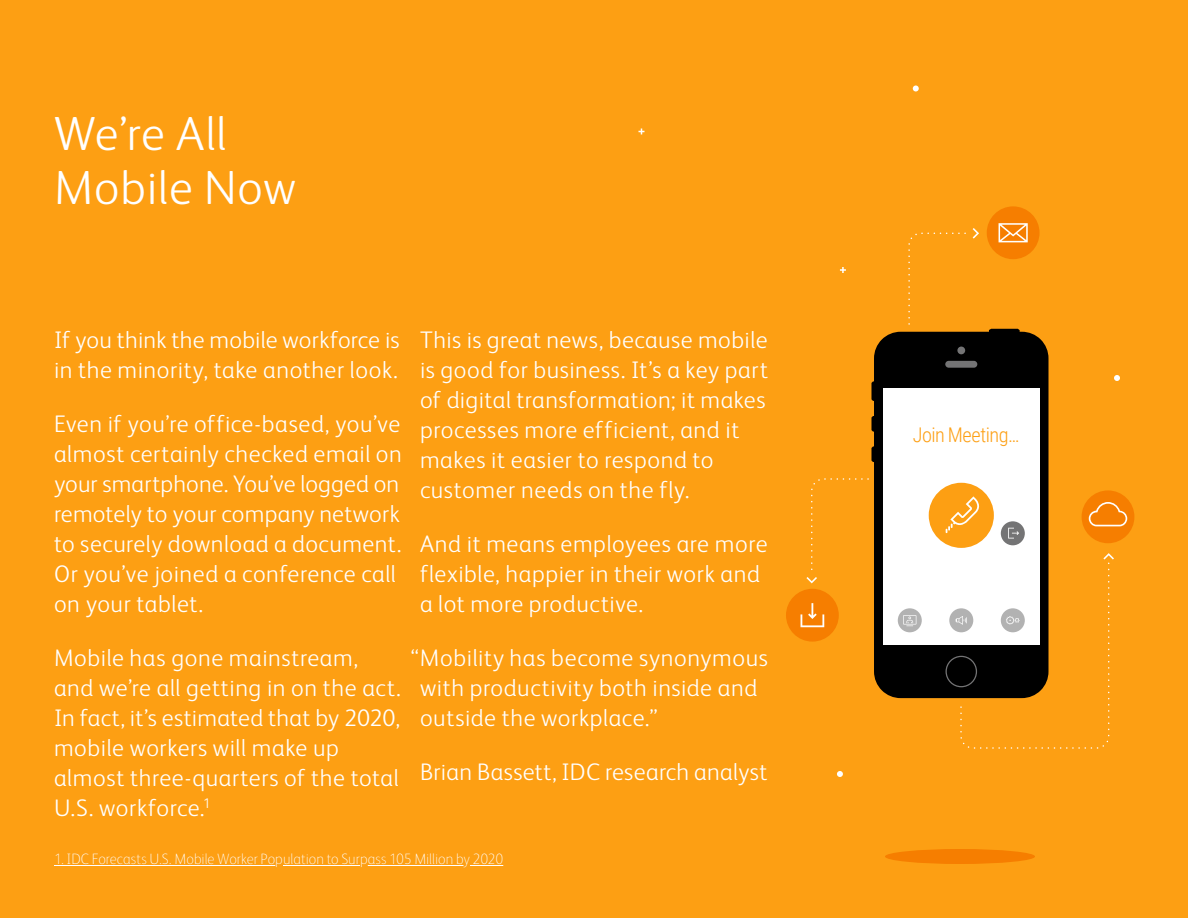
<style>
.page{position:relative;width:1188px;height:918px;background:#fd9f13}
.page>*{position:absolute;margin:0;border:0;box-sizing:border-box;transform-origin:0 0}
.t1{font:300 48px/54px "Xerox Sans";letter-spacing:.015em;color:#fff}
.t2{font:300 24px/30px "Xerox Sans";letter-spacing:.02em;color:#fff}
.t3{font:300 20.25px "Roboto Condensed";letter-spacing:-.025em;color:#fd9f13}
.t4{font:100 15px "Xerox Sans";color:#fff}
</style>
<div class="page">
<div style="left:885px;top:849px;width:150px;height:15px;background:#f67e00;border-radius:50%"></div>
<svg style="left:1114px;top:375px;width:6px;height:6px"></svg>
<svg style="left:913px;top:86px;width:6px;height:6px"></svg>
<svg style="left:837px;top:771px;width:6px;height:6px"></svg>
<svg style="left:840px;top:267px;width:6px;height:6px"></svg>
<svg style="left:638px;top:128px;width:6px;height:6px"></svg>
<div style="left:987px;top:206px;width:53px;height:53px;background:#f67e00;border-radius:50%"></div>
<svg style="left:999px;top:223px;width:29px;height:19px"></svg>
<svg style="left:806px;top:478px;width:63px;height:105px"></svg>
<svg style="left:908px;top:228px;width:71px;height:97px"></svg>
<svg style="left:871px;top:329px;width:177px;height:369px;fill:#000"></svg>
<div style="left:883px;top:389px;width:156px;height:256px;background:#fff"></div>
<div style="left:945px;top:361px;width:32px;height:7px;background:#747475;border-radius:3px"></div>
<div style="left:957px;top:347px;width:8px;height:7px;background:#747475;border-radius:50%"></div>
<div style="left:786px;top:589px;width:53px;height:53px;background:#f67e00;border-radius:50%"></div>
<svg style="left:801px;top:603px;width:23px;height:24px"></svg>
<div style="left:929px;top:483px;width:65px;height:65px;background:#fd9f13;border-radius:50%"></div>
<svg style="left:946px;top:496px;width:34px;height:37px"></svg>
<div style="left:898px;top:608px;width:24px;height:24px;background:#b2b2b2;border-radius:50%"></div>
<svg style="left:903px;top:615px;width:13px;height:11px"></svg>
<div style="left:1001px;top:521px;width:24px;height:24px;background:#747475;border-radius:50%"></div>
<svg style="left:1008px;top:528px;width:11px;height:11px"></svg>
<svg style="left:946px;top:553px;width:168px;height:196px"></svg>
<div style="left:1082px;top:490px;width:52px;height:53px;background:#f67e00;border-radius:50%"></div>
<svg style="left:1089px;top:502px;width:38px;height:24px"></svg>
<hr style="left:54px;top:865px;width:221px;height:1px;background:#fff">
<hr style="left:283px;top:865px;width:77px;height:1px;background:#fff">
<hr style="left:368px;top:865px;width:95px;height:1px;background:#fff">
<hr style="left:470px;top:865px;width:33px;height:1px;background:#fff">
<h1 class="t1" style="left:54px;top:104px;width:244px">We’re All<br>Mobile Now</h1>
<p class="t2" style="left:54px;top:324px;width:347px">If you think the mobile workforce is in the minority, take another look.</p>
<p class="t2" style="left:54px;top:408px;width:349px">Even if you’re office-based, you’ve almost certainly checked email on your smartphone. You’ve logged on remotely to your company network to securely download a document.<br>Or you’ve joined a conference call on your tablet.</p>
<p class="t2" style="left:54px;top:642px;width:348px">Mobile has gone mainstream, and we’re all getting in on the act.<br>In fact, it’s estimated that by 2020, mobile workers will make up almost three-quarters of the total<br>U.S. workforce.<sup>1</sup></p>
<p class="t2" style="left:420px;top:324px;width:350px">This is great news, because mobile is good for business. It’s a key part of digital transformation; it makes processes more efficient, and it makes it easier to respond to customer needs on the fly.</p>
<p class="t2" style="left:420px;top:528px;width:349px">And it means employees are more flexible, happier in their work and a lot more productive.</p>
<p class="t2" style="left:420px;top:642px;width:350px;text-indent:-9px">“Mobility has become synonymous with productivity both inside and outside the workplace.”</p>
<p class="t2" style="left:420px;top:756px;width:349px">Brian Bassett, IDC research analyst</p>
<p class="t4" style="left:54px;top:849px;width:451px">1. IDC Forecasts U.S. Mobile Worker Population to Surpass 105 Million by 2020</p>
<p class="t3" style="left:913px;top:420px;width:108px">Join Meeting…</p>
</div>
